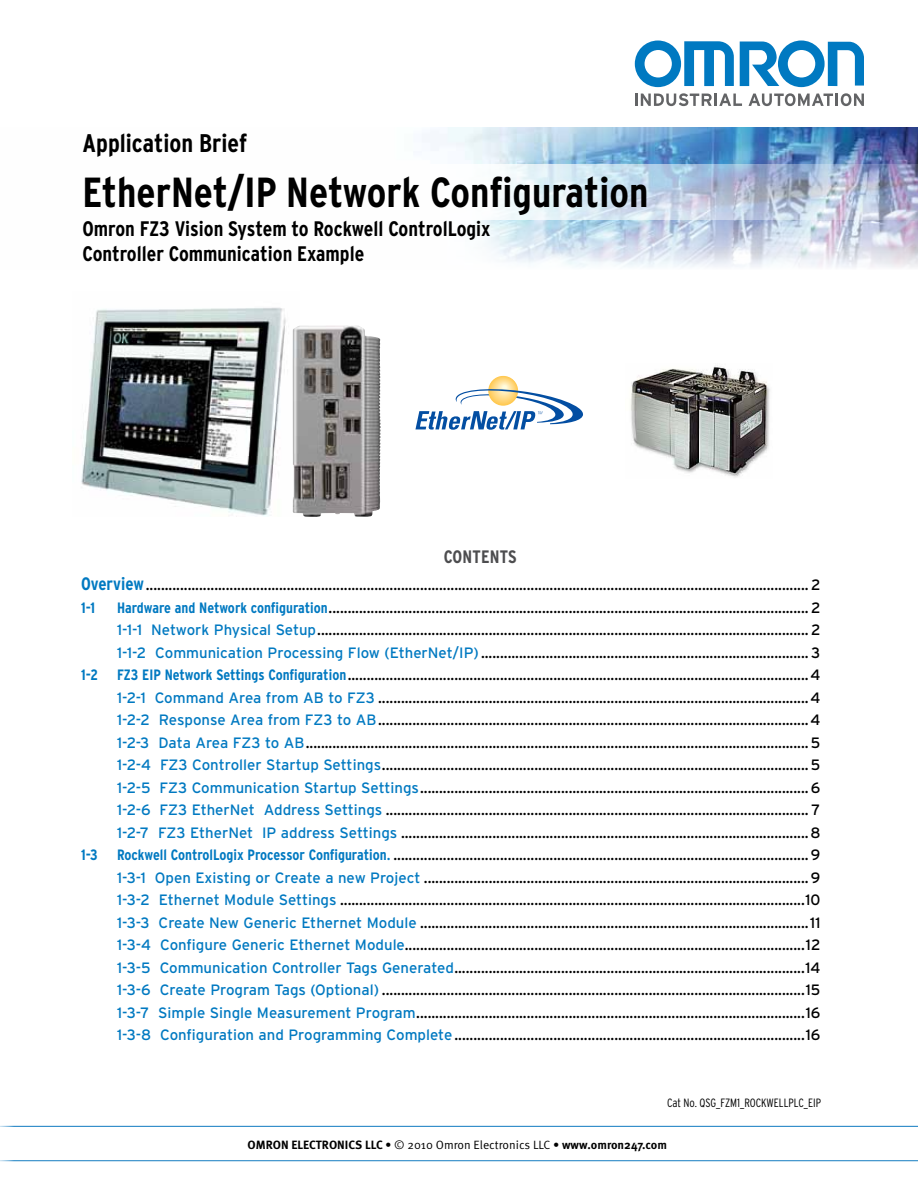
<style>
.page{position:relative;width:918px;height:1188px;background:#fff}
.page>*{position:absolute;margin:0;border:0;box-sizing:border-box;transform-origin:0 0}
.t1{font:700 condensed 42px "Interstate CE";color:#000}
.Paragraph_Style_1{font:700 condensed 25.5px "Interstate CE";color:#000}
.Paragraph_Style_1-2{font:700 condensed 21px/25.2px "Interstate CE";color:#000}
.t2{font:700 condensed 18px "Interstate";letter-spacing:.01em;color:#4d4d4f}
.Toc_3{font:15px "Interstate";color:#000}
.Toc_1{font:15px "Interstate";color:#000}
.Toc_1-2{font:700 condensed 15px "Interstate";color:#0079c1}
.t3{font:700 12px "Meta Pro";color:#000}
.t4{font:300 condensed 12px "Interstate";color:#000}
.s1{font-weight:700;font-stretch:condensed;font-size:18px;color:#0079c1}
.s2{font-weight:700;font-stretch:condensed;color:#0079c1}
.s3{color:#0079c1}
.s4{font-weight:400}
</style>
<div class="page">
<img style="left:422px;top:128px;width:496px;height:140px">
<img style="left:422px;top:164px;width:496px;height:56px">
<svg style="left:740px;top:40px;width:124px;height:47px"></svg>
<svg style="left:635px;top:41px;width:99px;height:46px"></svg>
<svg style="left:635px;top:93px;width:107px;height:13px"></svg>
<svg style="left:749px;top:93px;width:115px;height:13px"></svg>
<hr style="left:0;top:1160px;width:918px;height:1px;background:#0072bc">
<hr style="left:0;top:1126px;width:918px;height:1px;background:#0072bc">
<img style="left:81px;top:307px;width:212px;height:210px">
<img style="left:293px;top:325px;width:88px;height:192px">
<svg style="left:489px;top:376px;width:29px;height:29px"></svg>
<div style="left:490px;top:377px;width:27px;height:27px;background:#ffcd5e;border-radius:50%"></div>
<div style="left:490px;top:377px;width:26px;height:26px;background:#ffcf65;border-radius:50%"></div>
<div style="left:491px;top:378px;width:25px;height:25px;background:#ffd26c;border-radius:50%"></div>
<div style="left:492px;top:378px;width:23px;height:24px;background:#ffd473;border-radius:50%"></div>
<div style="left:492px;top:379px;width:23px;height:22px;background:#ffd679;border-radius:50%"></div>
<div style="left:493px;top:379px;width:21px;height:21px;background:#ffd880;border-radius:50%"></div>
<div style="left:494px;top:380px;width:20px;height:20px;background:#ffdb86;border-radius:50%"></div>
<div style="left:494px;top:380px;width:19px;height:19px;background:#ffdd8c;border-radius:50%"></div>
<div style="left:495px;top:380px;width:18px;height:18px;background:#ffdf93;border-radius:50%"></div>
<div style="left:496px;top:381px;width:16px;height:16px;background:#ffe49f;border-radius:50%"></div>
<div style="left:497px;top:382px;width:14px;height:14px;background:#ffe6a6;border-radius:50%"></div>
<div style="left:498px;top:382px;width:13px;height:13px;background:#ffe9ad;border-radius:50%"></div>
<div style="left:498px;top:383px;width:12px;height:11px;background:#ffebb3;border-radius:50%"></div>
<div style="left:499px;top:383px;width:11px;height:11px;background:#ffedba;border-radius:50%"></div>
<div style="left:500px;top:384px;width:9px;height:9px;background:#fff0c1;border-radius:50%"></div>
<div style="left:500px;top:384px;width:8px;height:8px;background:#fff2c7;border-radius:50%"></div>
<svg style="left:415px;top:385px;width:168px;height:45px"></svg>
<img style="left:630px;top:365px;width:140px;height:113px">
<p class="Paragraph_Style_1" style="left:82px;top:128px;width:166px">Application Brief</p>
<p class="t1" style="left:82px;top:166px;width:568px">EtherNet/IP Network Configuration</p>
<p class="Paragraph_Style_1-2" style="left:82px;top:216px;width:410px">Omron FZ3 Vision System to Rockwell ControlLogix<br>Controller Communication Example</p>
<p class="t2" style="left:444px;top:547px;width:74px">CONTENTS</p>
<p class="Toc_1" style="left:81px;top:576px;width:741px"><span class="s1">Overview</span>...............................................................................................................................................................................2</p>
<p class="Toc_1-2" style="left:81px;top:599px;width:16px">1-1</p>
<p class="Toc_1" style="left:117px;top:599px;width:705px"><span class="s2">Hardware and Network configuration</span>...............................................................................................................................2</p>
<p class="Toc_3" style="left:117px;top:621px;width:705px"><span class="s3">1-1-1 Network Physical Setup</span>..................................................................................................................................2</p>
<p class="Toc_3" style="left:117px;top:644px;width:705px"><span class="s3">1-1-2 Communication Processing Flow (EtherNet/IP)</span>....................................................................................... 3</p>
<p class="Toc_1-2" style="left:81px;top:666px;width:19px">1-2</p>
<p class="Toc_1" style="left:117px;top:666px;width:705px"><span class="s2">FZ3 EIP Network Settings Configuration</span>..........................................................................................................................4</p>
<p class="Toc_3" style="left:117px;top:689px;width:705px"><span class="s3">1-2-1 Command Area from AB to FZ3</span>..................................................................................................................4</p>
<p class="Toc_3" style="left:117px;top:711px;width:705px"><span class="s3">1-2-2 Response Area from FZ3 to AB</span>..................................................................................................................4</p>
<p class="Toc_3" style="left:117px;top:734px;width:705px"><span class="s3">1-2-3 Data Area FZ3 to AB</span>.....................................................................................................................................5</p>
<p class="Toc_3" style="left:117px;top:756px;width:705px"><span class="s3">1-2-4 FZ3 Controller Startup Settings</span>.................................................................................................................5</p>
<p class="Toc_3" style="left:117px;top:779px;width:705px"><span class="s3">1-2-5 FZ3 Communication Startup Settings</span>.......................................................................................................6</p>
<p class="Toc_3" style="left:117px;top:801px;width:705px"><span class="s3">1-2-6 FZ3 EtherNet Address Settings</span>................................................................................................................ 7</p>
<p class="Toc_3" style="left:117px;top:824px;width:705px"><span class="s3">1-2-7 FZ3 EtherNet IP address Settings</span>............................................................................................................8</p>
<p class="Toc_1-2" style="left:81px;top:846px;width:18px">1-3</p>
<p class="Toc_1" style="left:117px;top:846px;width:705px"><span class="s2">Rockwell ControlLogix Processor Configuration</span><span class="s3">.</span>..............................................................................................................9</p>
<p class="Toc_3" style="left:117px;top:869px;width:705px"><span class="s3">1-3-1 Open Existing or Create a new Project</span>......................................................................................................9</p>
<p class="Toc_3" style="left:117px;top:891px;width:705px"><span class="s3">1-3-2 Ethernet Module Settings</span>...........................................................................................................................10</p>
<p class="Toc_3" style="left:117px;top:914px;width:705px"><span class="s3">1-3-3 Create New Generic Ethernet Module</span>.......................................................................................................11</p>
<p class="Toc_3" style="left:117px;top:936px;width:705px"><span class="s3">1-3-4 Configure Generic Ethernet Module</span>.........................................................................................................12</p>
<p class="Toc_3" style="left:117px;top:959px;width:705px"><span class="s3">1-3-5 Communication Controller Tags Generated</span>.............................................................................................14</p>
<p class="Toc_3" style="left:117px;top:981px;width:705px"><span class="s3">1-3-6 Create Program Tags (Optional)</span>................................................................................................................15</p>
<p class="Toc_3" style="left:117px;top:1004px;width:705px"><span class="s3">1-3-7 Simple Single Measurement Program</span>.......................................................................................................16</p>
<p class="Toc_3" style="left:117px;top:1026px;width:705px"><span class="s3">1-3-8 Configuration and Programming Complete</span>.............................................................................................16</p>
<p class="t4" style="left:667px;top:1096px;width:156px">Cat No. QSG_FZM1_ROCKWELLPLC_EIP</p>
<p class="t3" style="left:248px;top:1137px;width:421px">OMRON ELECTRONICS LLC • <span class="s4">© 2010 Omron Electronics LLC •</span> www.omron247.com</p>
</div>
